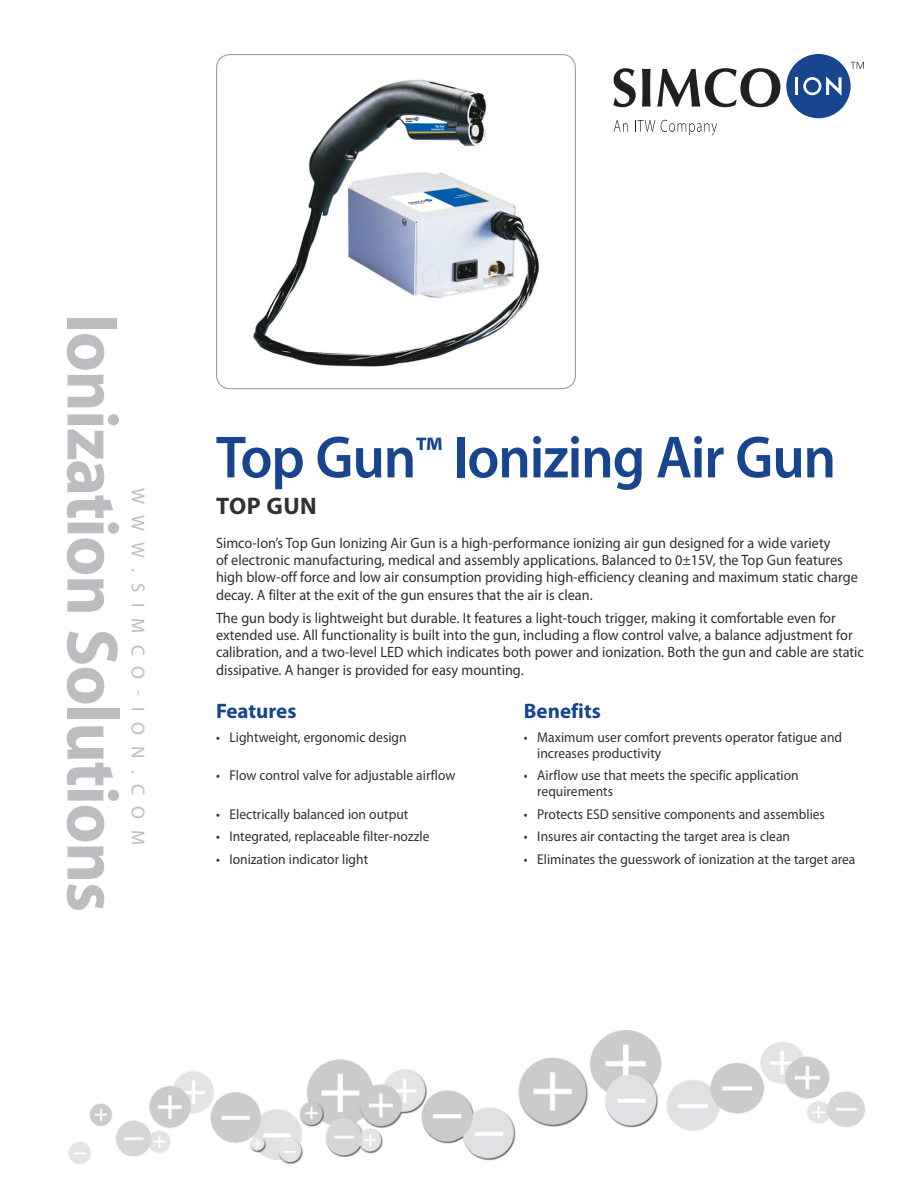
<style>
.page{position:relative;width:918px;height:1188px;background:#fff}
.page>*{position:absolute;margin:0;border:0;box-sizing:border-box;transform-origin:0 0}
.t1{font:700 73.5px "Myriad Pro";letter-spacing:-.02em;color:#bcbdc0;scale:.95 1}
.Cover__Main_head{font:600 60px "Myriad Pro";letter-spacing:-.02em;color:#17468e;scale:.95 1}
.Cover__Subhead{font:700 24px "Myriad Pro";letter-spacing:.02em;color:#312f30}
.Cover__F_B_Head{font:700 21px "Myriad Pro";color:#17468e}
.t2{font:18.75px "Myriad Pro";letter-spacing:.59em;color:#bcbdc0}
.Cover__Body_Copy{font:15px/17.2px "Myriad Pro";color:#312f30;scale:.95 1}
.Cover__F_B_bullets{font:14.25px/15.8px "Myriad Pro";color:#312f30;scale:.95 1}
.s1{font-size:45px}
</style>
<div class="page">
<img style="left:68px;top:1030px;width:797px;height:134px">
<svg style="left:850px;top:62px;width:14px;height:7px"></svg>
<div style="left:786px;top:54px;width:65px;height:64px;background:#17468e;border-radius:50%"></div>
<hr style="left:795px;top:77px;width:3px;height:18px;background:#fff">
<svg style="left:803px;top:77px;width:39px;height:19px"></svg>
<svg style="left:613px;top:68px;width:23px;height:39px"></svg>
<svg style="left:642px;top:69px;width:9px;height:38px"></svg>
<svg style="left:657px;top:68px;width:123px;height:39px"></svg>
<svg style="left:614px;top:120px;width:14px;height:12px"></svg>
<svg style="left:635px;top:120px;width:20px;height:12px"></svg>
<svg style="left:661px;top:120px;width:56px;height:16px"></svg>
<img style="left:252px;top:79px;width:287px;height:288px">
<div style="left:216px;top:54px;width:360px;height:335px;border:1px solid #9d9fa2;border-radius:14px"></div>
<h1 class="t1" style="left:140px;top:314px;width:632px;rotate:90deg">Ionization Solutions</h1>
<p class="t2" style="left:150px;top:488px;width:359px;rotate:90deg">WWW.SIMCO-ION.COM</p>
<p class="Cover__Main_head" style="left:216px;top:419px;width:654px">Top Gun<span class="s1">™</span> Ionizing Air Gun</p>
<p class="Cover__Subhead" style="left:216px;top:490px;width:102px">TOP GUN</p>
<p class="Cover__Body_Copy" style="left:216px;top:534px;width:677px">Simco-Ion’s Top Gun Ionizing Air Gun is a high-performance ionizing air gun designed for a wide variety<br>of electronic manufacturing, medical and assembly applications. Balanced to 0±15V, the Top Gun features high blow-off force and low air consumption providing high-efficiency cleaning and maximum static charge decay. A filter at the exit of the gun ensures that the air is clean.</p>
<p class="Cover__Body_Copy" style="left:216px;top:609px;width:684px">The gun body is lightweight but durable. It features a light-touch trigger, making it comfortable even for extended use. All functionality is built into the gun, including a flow control valve, a balance adjustment for calibration, and a two-level LED which indicates both power and ionization. Both the gun and cable are static dissipative. A hanger is provided for easy mounting.</p>
<p class="Cover__F_B_Head" style="left:216px;top:697px;width:82px">Features</p>
<p class="Cover__F_B_Head" style="left:524px;top:697px;width:79px">Benefits</p>
<p class="Cover__F_B_bullets" style="left:216px;top:729px;width:202px">• Lightweight, ergonomic design</p>
<p class="Cover__F_B_bullets" style="left:537px;top:729px;width:322px;text-indent:-14px">• Maximum user comfort prevents operator fatigue and increases productivity</p>
<p class="Cover__F_B_bullets" style="left:216px;top:767px;width:253px">• Flow control valve for adjustable airflow</p>
<p class="Cover__F_B_bullets" style="left:537px;top:767px;width:277px;text-indent:-14px">• Airflow use that meets the specific application requirements</p>
<p class="Cover__F_B_bullets" style="left:216px;top:806px;width:204px">• Electrically balanced ion output</p>
<p class="Cover__F_B_bullets" style="left:524px;top:806px;width:319px">• Protects ESD sensitive components and assemblies</p>
<p class="Cover__F_B_bullets" style="left:216px;top:829px;width:226px">• Integrated, replaceable filter-nozzle</p>
<p class="Cover__F_B_bullets" style="left:524px;top:829px;width:282px">• Insures air contacting the target area is clean</p>
<p class="Cover__F_B_bullets" style="left:216px;top:851px;width:162px">• Ionization indicator light</p>
<p class="Cover__F_B_bullets" style="left:524px;top:851px;width:351px">• Eliminates the guesswork of ionization at the target area</p>
</div>
